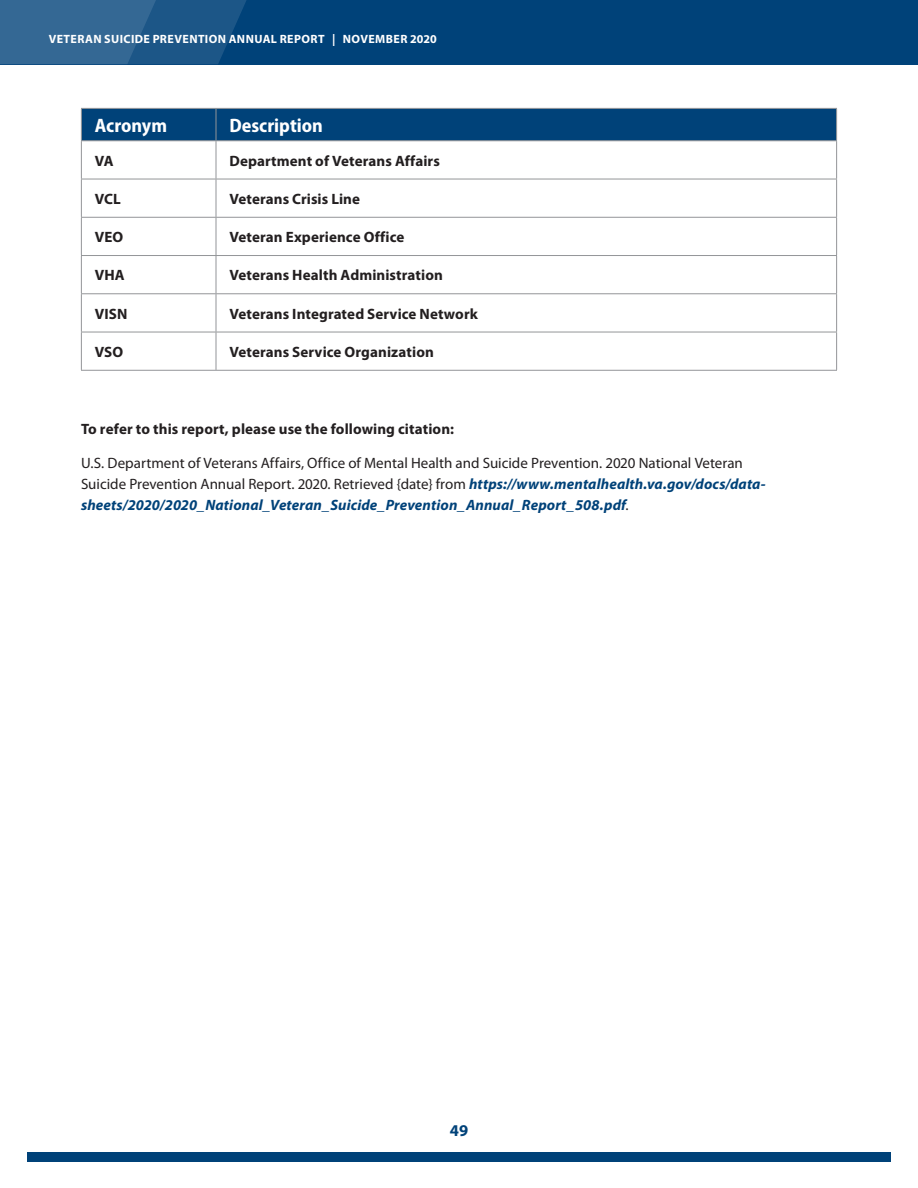
<style>
.page{position:relative;width:918px;height:1188px;background:#fff}
.page>*{position:absolute;margin:0;border:0;box-sizing:border-box;transform-origin:0 0}
.Table_Header_-_Left{font:700 semi-condensed 19.5px "Myriad Pro";color:#fff}
.t1{font:700 16.5px "Myriad Pro";color:#004279}
.t2{font:15px/21px "Myriad Pro";color:#231f20}
.Table_Body_-_Left_Al{font:700 15px "Myriad Pro";letter-spacing:.005em;color:#231f20}
.t3{font:700 12px "Myriad Pro";letter-spacing:.035em;color:#fff}
.s1{font-weight:700;font-style:italic;color:#004279}
</style>
<div class="page">
<div style="left:27px;top:1152px;width:864px;height:10px;background:#004279"></div>
<div style="left:0;top:0;width:918px;height:64px;background:#004279"></div>
<svg style="left:0;top:0;width:246px;height:64px;background:#285f8d"></svg>
<div style="left:82px;top:109px;width:754px;height:31px;background:#004279"></div>
<hr style="left:81px;top:108px;width:135px;height:1px;background:#939598">
<hr style="left:81px;top:109px;width:1px;height:31px;background:#939598">
<hr style="left:216px;top:108px;width:621px;height:1px;background:#939598">
<hr style="left:216px;top:109px;width:1px;height:31px;background:#939598">
<hr style="left:836px;top:109px;width:1px;height:31px;background:#939598">
<hr style="left:81px;top:140px;width:135px;height:1px;background:#939598">
<hr style="left:81px;top:141px;width:1px;height:38px;background:#939598">
<hr style="left:216px;top:140px;width:621px;height:1px;background:#939598">
<hr style="left:216px;top:141px;width:1px;height:38px;background:#939598">
<hr style="left:836px;top:141px;width:1px;height:38px;background:#939598">
<hr style="left:81px;top:179px;width:1px;height:38px;background:#939598">
<hr style="left:216px;top:179px;width:1px;height:38px;background:#939598">
<hr style="left:836px;top:179px;width:1px;height:38px;background:#939598">
<hr style="left:81px;top:218px;width:1px;height:37px;background:#939598">
<hr style="left:216px;top:218px;width:1px;height:37px;background:#939598">
<hr style="left:836px;top:218px;width:1px;height:37px;background:#939598">
<hr style="left:81px;top:256px;width:1px;height:37px;background:#939598">
<hr style="left:216px;top:256px;width:1px;height:37px;background:#939598">
<hr style="left:836px;top:256px;width:1px;height:37px;background:#939598">
<hr style="left:81px;top:294px;width:1px;height:38px;background:#939598">
<hr style="left:216px;top:294px;width:1px;height:38px;background:#939598">
<hr style="left:836px;top:294px;width:1px;height:38px;background:#939598">
<hr style="left:81px;top:332px;width:1px;height:38px;background:#939598">
<hr style="left:216px;top:332px;width:1px;height:38px;background:#939598">
<hr style="left:836px;top:332px;width:1px;height:38px;background:#939598">
<hr style="left:81px;top:179px;width:135px;height:1px;background:#939598">
<hr style="left:216px;top:179px;width:621px;height:1px;background:#939598">
<hr style="left:81px;top:217px;width:135px;height:1px;background:#939598">
<hr style="left:216px;top:217px;width:621px;height:1px;background:#939598">
<hr style="left:81px;top:255px;width:135px;height:1px;background:#939598">
<hr style="left:216px;top:255px;width:621px;height:1px;background:#939598">
<hr style="left:81px;top:293px;width:135px;height:1px;background:#939598">
<hr style="left:216px;top:293px;width:621px;height:1px;background:#939598">
<hr style="left:81px;top:332px;width:135px;height:1px;background:#939598">
<hr style="left:216px;top:332px;width:621px;height:1px;background:#939598">
<hr style="left:81px;top:370px;width:135px;height:1px;background:#939598">
<hr style="left:216px;top:370px;width:621px;height:1px;background:#939598">
<p class="t3" style="left:49px;top:31px;width:390px">VETERAN SUICIDE PREVENTION ANNUAL REPORT | NOVEMBER 2020</p>
<h2 class="Table_Header_-_Left" style="left:95px;top:114px;width:74px">Acronym</h2>
<h2 class="Table_Header_-_Left" style="left:230px;top:114px;width:95px">Description</h2>
<h3 class="Table_Body_-_Left_Al" style="left:95px;top:151px;width:20px">VA</h3>
<h3 class="Table_Body_-_Left_Al" style="left:230px;top:151px;width:212px">Department of Veterans Affairs</h3>
<h3 class="Table_Body_-_Left_Al" style="left:95px;top:189px;width:27px">VCL</h3>
<h3 class="Table_Body_-_Left_Al" style="left:230px;top:189px;width:132px">Veterans Crisis Line</h3>
<h3 class="Table_Body_-_Left_Al" style="left:95px;top:227px;width:30px">VEO</h3>
<h3 class="Table_Body_-_Left_Al" style="left:230px;top:227px;width:176px">Veteran Experience Office</h3>
<h3 class="Table_Body_-_Left_Al" style="left:95px;top:265px;width:31px">VHA</h3>
<h3 class="Table_Body_-_Left_Al" style="left:230px;top:265px;width:215px">Veterans Health Administration</h3>
<h3 class="Table_Body_-_Left_Al" style="left:95px;top:304px;width:34px">VISN</h3>
<h3 class="Table_Body_-_Left_Al" style="left:230px;top:304px;width:250px">Veterans Integrated Service Network</h3>
<h3 class="Table_Body_-_Left_Al" style="left:95px;top:342px;width:30px">VSO</h3>
<h3 class="Table_Body_-_Left_Al" style="left:230px;top:342px;width:206px">Veterans Service Organization</h3>
<p class="Table_Body_-_Left_Al" style="left:81px;top:419px;width:375px">To refer to this report, please use the following citation:</p>
<p class="t2" style="left:81px;top:452px;width:686px">U.S. Department of Veterans Affairs, Office of Mental Health and Suicide Prevention. 2020 National Veteran<br>Suicide Prevention Annual Report. 2020. Retrieved {date} from <span class="s1">https://www.mentalhealth.va.gov/docs/data&shy;sheets/2020/2020_National_Veteran_Suicide_Prevention_Annual_Report_508.pdf</span>.</p>
<p class="t1" style="left:450px;top:1119px;width:20px">49</p>
</div>
